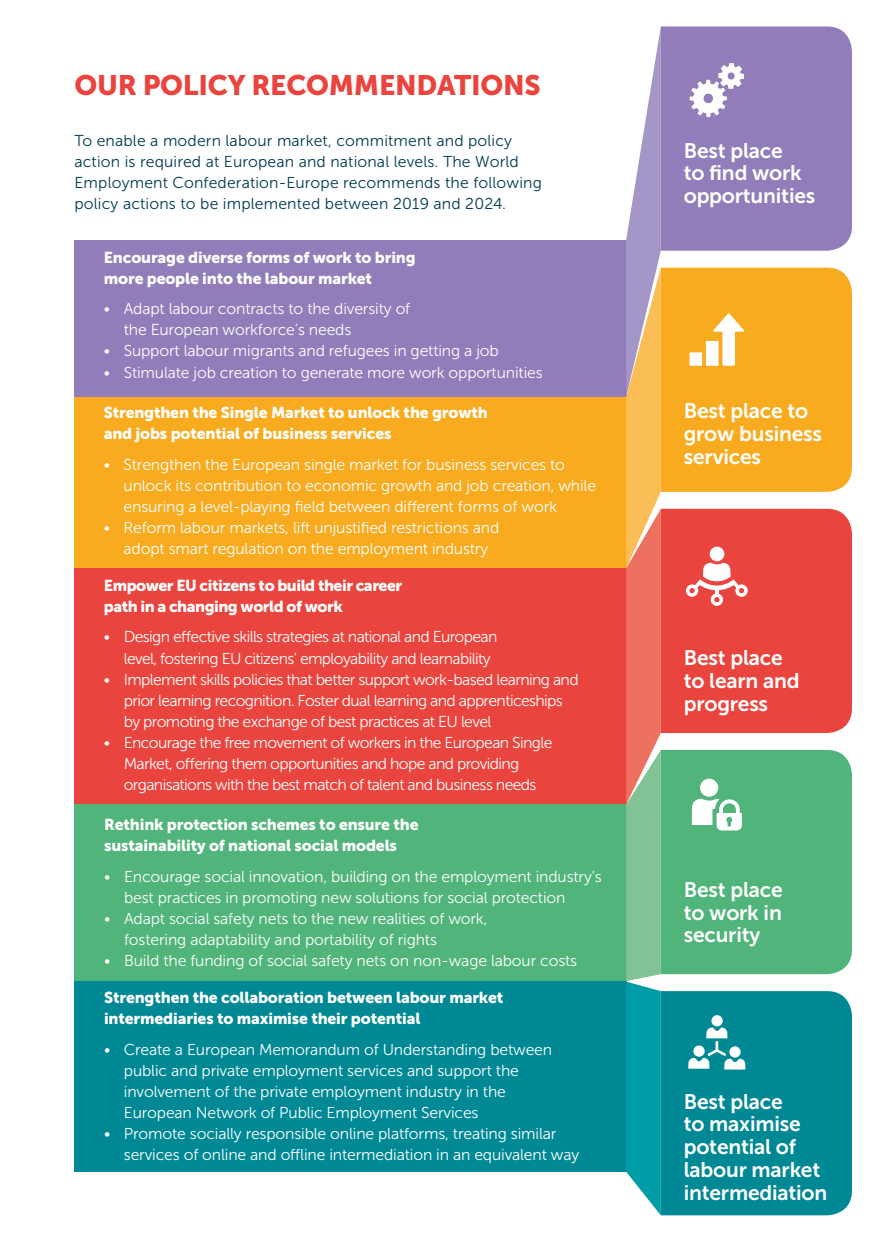
<style>
.page{position:relative;width:874px;height:1241px;background:#fff}
.page>*{position:absolute;margin:0;border:0;box-sizing:border-box;transform-origin:0 0}
.T2{font:28px "Museo Sans 900";letter-spacing:-.01em;color:#e9453e}
.T3{font:21px/22.8px "Museo Sans 700";letter-spacing:-.01em;color:#fff}
.BT_Bullets{font:15.75px/21px "Museo Sans 300";letter-spacing:-.01em;color:#fff}
.BT_Bullets-2{font:15.75px/21px "Museo Sans 300";letter-spacing:-.04em;color:#fff}
.BT{font:15.75px/21px "Museo Sans 900";letter-spacing:-.01em;color:#fff}
.BT-2{font:15.75px/21px "Museo Sans 300";letter-spacing:.01em;color:#003b50}
.BT-3{font:15.75px/21px "Museo Sans 900";letter-spacing:-.03em;color:#fff}
</style>
<div class="page">
<div style="left:74px;top:240px;width:552px;height:157px;background:#907db9"></div>
<div style="left:74px;top:397px;width:552px;height:171px;background:#f8ab1f"></div>
<div style="left:74px;top:568px;width:552px;height:236px;background:#e9453e"></div>
<div style="left:74px;top:804px;width:552px;height:177px;background:#51b47a"></div>
<div style="left:74px;top:981px;width:552px;height:190px;background:#008894"></div>
<svg style="left:625px;top:26px;width:226px;height:1189px;background:#9a967f"></svg>
<div style="left:729px;top:1046px;width:11px;height:11px;background:#fff;border-radius:50%"></div>
<p class="T2" style="left:74px;top:70px;width:467px">OUR POLICY RECOMMENDATIONS</p>
<p class="BT-2" style="left:74px;top:130px;width:468px">To enable a modern labour market, commitment and policy action is required at European and national levels. The World Employment Confederation-Europe recommends the following policy actions to be implemented between 2019 and 2024.</p>
<p class="T3" style="left:683px;top:139px;width:133px">Best place<br>to find work opportunities</p>
<p class="BT" style="left:104px;top:246px;width:313px">Encourage diverse forms of work to bring more people into the labour market</p>
<p class="BT_Bullets" style="left:124px;top:298px;width:288px;text-indent:-20px">• Adapt labour contracts to the diversity of the European workforce’s needs</p>
<p class="BT_Bullets" style="left:104px;top:340px;width:396px">• Support labour migrants and refugees in getting a job</p>
<p class="BT_Bullets" style="left:104px;top:361px;width:440px">• Stimulate job creation to generate more work opportunities</p>
<p class="BT" style="left:104px;top:402px;width:385px">Strengthen the Single Market to unlock the growth and jobs potential of business services</p>
<p class="BT_Bullets" style="left:123px;top:454px;width:474px;text-indent:-20px">• Strengthen the European single market for business services to unlock its contribution to economic growth and job creation, while ensuring a level-playing field between different forms of work</p>
<p class="BT_Bullets" style="left:104px;top:517px;width:397px;text-align:center">• Reform labour markets, lift unjustified restrictions and adopt smart regulation on the employment industry</p>
<p class="BT-3" style="left:104px;top:574px;width:300px">Empower EU citizens to build their career path in a changing world of work</p>
<p class="BT_Bullets-2" style="left:124px;top:626px;width:375px;text-indent:-20px">• Design effective skills strategies at national and European level, fostering EU citizens’ employability and learnability</p>
<p class="BT_Bullets-2" style="left:124px;top:668px;width:456px;text-indent:-20px">• Implement skills policies that better support work-based learning and prior learning recognition. Foster dual learning and apprenticeships by promoting the exchange of best practices at EU level</p>
<p class="BT_Bullets-2" style="left:124px;top:731px;width:430px;text-indent:-20px">• Encourage the free movement of workers in the European Single<br>Market, offering them opportunities and hope and providing organisations with the best match of talent and business needs</p>
<p class="BT" style="left:104px;top:814px;width:316px">Rethink protection schemes to ensure the sustainability of national social models</p>
<p class="BT_Bullets" style="left:124px;top:866px;width:479px;text-indent:-20px">• Encourage social innovation, building on the employment industry’s best practices in promoting new solutions for social protection</p>
<p class="BT_Bullets" style="left:124px;top:908px;width:365px;text-indent:-20px">• Adapt social safety nets to the new realities of work, fostering adaptability and portability of rights</p>
<p class="BT_Bullets" style="left:104px;top:950px;width:474px">• Build the funding of social safety nets on non-wage labour costs</p>
<p class="BT" style="left:104px;top:986px;width:400px">Strengthen the collaboration between labour market intermediaries to maximise their potential</p>
<p class="BT_Bullets" style="left:124px;top:1038px;width:429px;text-indent:-20px">• Create a European Memorandum of Understanding between public and private employment services and support the involvement of the private employment industry in the European Network of Public Employment Services</p>
<p class="BT_Bullets" style="left:124px;top:1122px;width:456px;text-indent:-20px">• Promote socially responsible online platforms, treating similar services of online and offline intermediation in an equivalent way</p>
<p class="T3" style="left:683px;top:399px;width:140px">Best place to grow business services</p>
<p class="T3" style="left:683px;top:646px;width:117px">Best place to learn and progress</p>
<p class="T3" style="left:683px;top:878px;width:100px;text-align:justify">Best place to work in security</p>
<p class="T3" style="left:683px;top:1089px;width:145px">Best place<br>to maximise potential of labour market intermediation</p>
</div>
